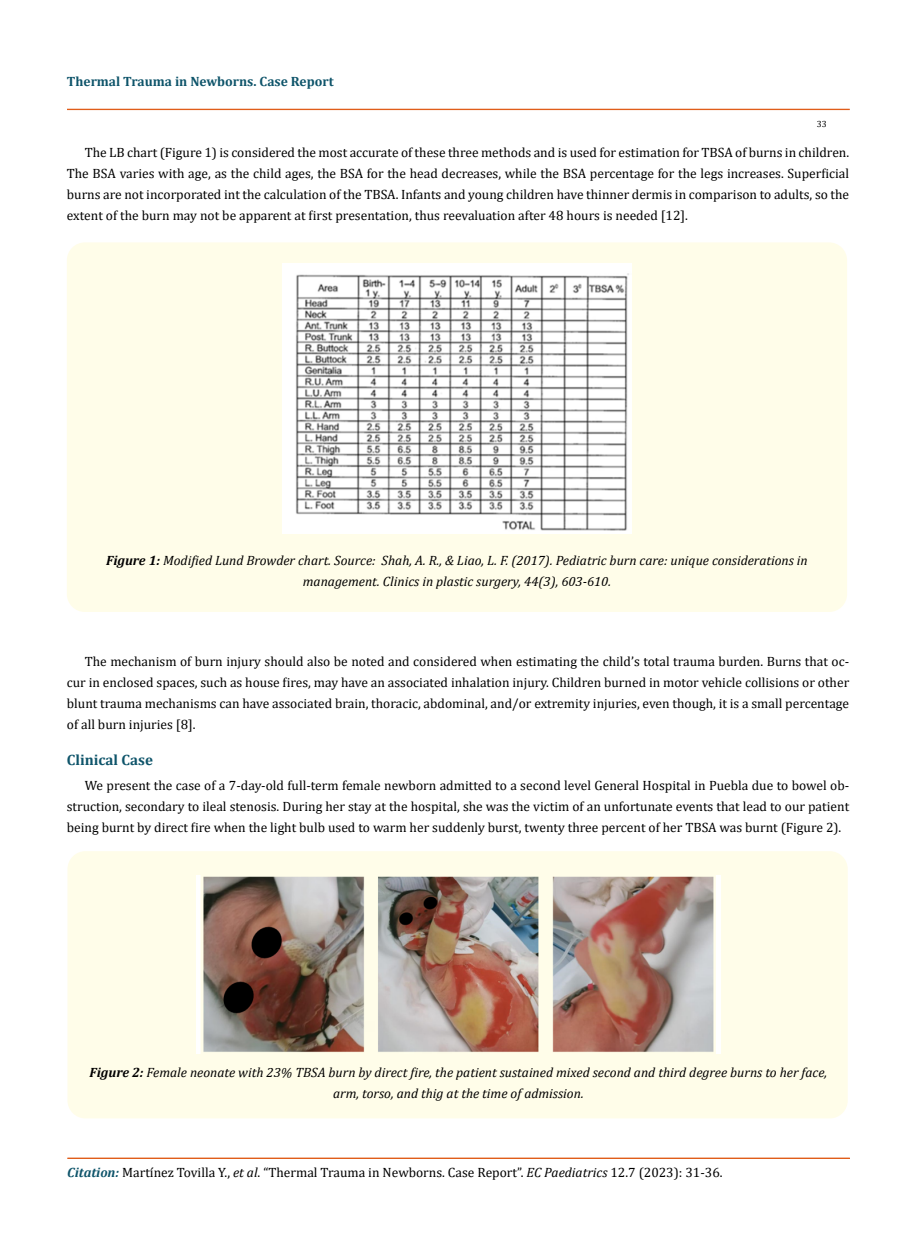
<style>
.page{position:relative;width:917px;height:1260px;background:#fff}
.page>*{position:absolute;margin:0;border:0;box-sizing:border-box;transform-origin:0 0}
.t1{font:700 15px "Cambria";color:#0e546a}
.t2{font:13.5px/21px "Cambria";color:#000;text-align:justify}
.t3{font:italic 13.5px/21px "Cambria";color:#000;text-align:center}
.t4{font:700 13.5px "Cambria";color:#0e546a}
.t5{font:9px "Cambria";color:#000}
.s1{font-weight:700}
.s2{font-weight:700;font-style:italic;color:#0e546a}
.s3{font-style:italic}
</style>
<div class="page">
<div style="left:67px;top:109px;width:782px;height:1px;border:1px solid #e05d1a"></div>
<div style="left:68px;top:1158px;width:781px;height:1px;border:1px solid #e05d1a"></div>
<div style="left:67px;top:242px;width:780px;height:370px;background:#fffde9;border-radius:18px"></div>
<img style="left:283px;top:264px;width:348px;height:269px">
<div style="left:67px;top:851px;width:780px;height:267px;background:#fffde9;border-radius:18px"></div>
<img style="left:196px;top:876px;width:524px;height:177px">
<p class="t4" style="left:67px;top:72px;width:268px">Thermal Trauma in Newborns. Case Report</p>
<p class="t5" style="left:816px;top:118px;width:11px">33</p>
<p class="t2" style="left:67px;top:142px;width:783px;text-indent:18px">The LB chart (Figure 1) is considered the most accurate of these three methods and is used for estimation for TBSA of burns in children.<br>The BSA varies with age, as the child ages, the BSA for the head decreases, while the BSA percentage for the legs increases. Superficial burns are not incorporated int the calculation of the TBSA. Infants and young children have thinner dermis in comparison to adults, so the extent of the burn may not be apparent at first presentation, thus reevaluation after 48 hours is needed [12].</p>
<p class="t3" style="left:106px;top:549px;width:703px"><span class="s1">Figure 1:</span> Modified Lund Browder chart. Source: Shah, A. R., &amp; Liao, L. F. (2017). Pediatric burn care: unique considerations in management. Clinics in plastic surgery, 44(3), 603-610.</p>
<p class="t2" style="left:67px;top:651px;width:783px;text-indent:18px">The mechanism of burn injury should also be noted and considered when estimating the child’s total trauma burden. Burns that oc&shy;cur in enclosed spaces, such as house fires, may have an associated inhalation injury. Children burned in motor vehicle collisions or other blunt trauma mechanisms can have associated brain, thoracic, abdominal, and/or extremity injuries, even though, it is a small percentage of all burn injuries [8].</p>
<p class="t1" style="left:67px;top:749px;width:88px">Clinical Case</p>
<p class="t2" style="left:67px;top:775px;width:783px;text-indent:18px">We present the case of a 7-day-old full-term female newborn admitted to a second level General Hospital in Puebla due to bowel ob&shy;struction, secondary to ileal stenosis. During her stay at the hospital, she was the victim of an unfortunate events that lead to our patient being burnt by direct fire when the light bulb used to warm her suddenly burst, twenty three percent of her TBSA was burnt (Figure 2).</p>
<p class="t3" style="left:90px;top:1061px;width:739px"><span class="s1">Figure 2:</span> Female neonate with 23% TBSA burn by direct fire, the patient sustained mixed second and third degree burns to her face, arm, torso, and thig at the time of admission.</p>
<p class="t2" style="left:67px;top:1162px;width:657px"><span class="s2">Citation:</span> Martínez Tovilla Y., <span class="s3">et al</span>. “Thermal Trauma in Newborns. Case Report”. <span class="s3">EC Paediatrics</span> 12.7 (2023): 31-36.</p>
</div>
